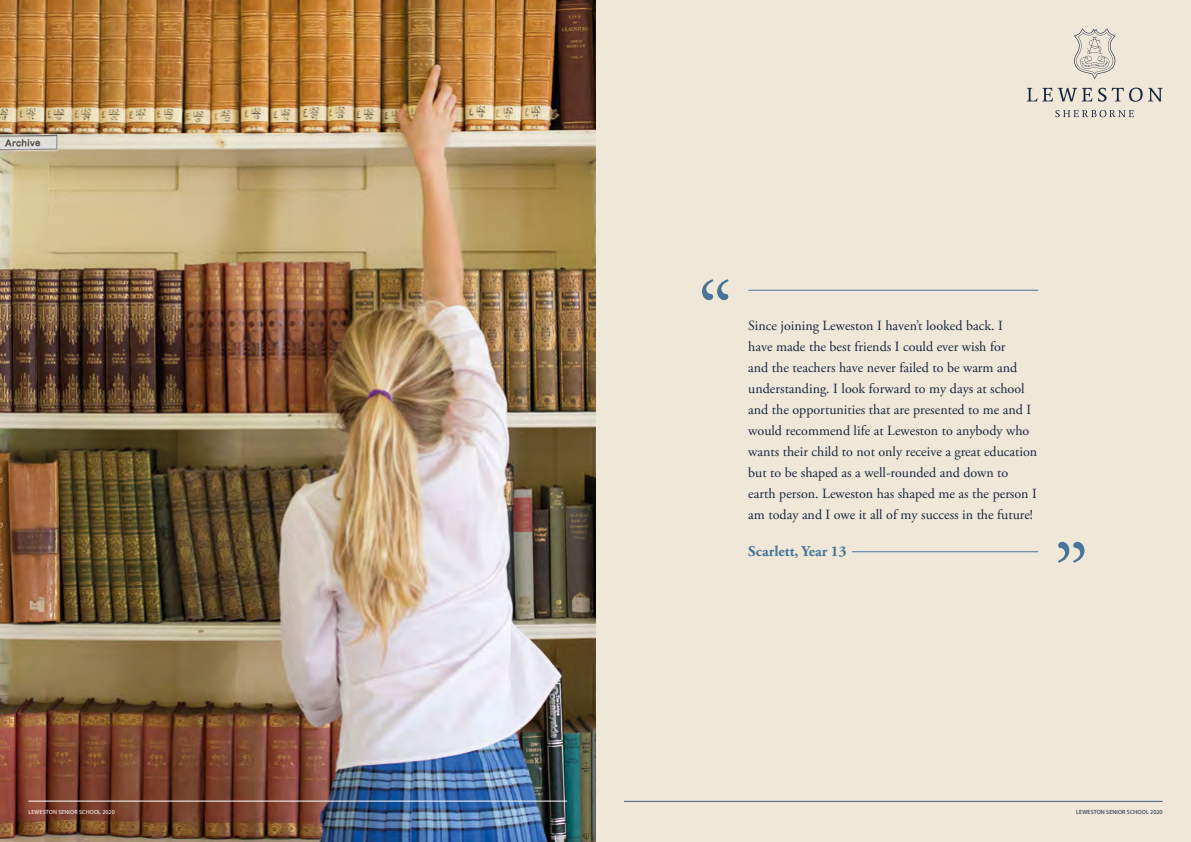
<style>
.page{position:relative;width:1191px;height:842px;background:#fff}
.page>*{position:absolute;margin:0;border:0;box-sizing:border-box;transform-origin:0 0}
.t1{font:700 15px "Adobe Garamond Pro";color:#497497}
.t2{font:14px/21px "Adobe Garamond Pro";color:#16263e}
.t3{font:6px "Myriad Pro";letter-spacing:.02em;color:#fff}
.t4{font:6px "Myriad Pro";letter-spacing:.02em;color:#16263e}
</style>
<div class="page">
<div style="left:595px;top:0;width:596px;height:842px;background:#efe8d9"></div>
<img style="left:0;top:0;width:595px;height:842px">
<svg style="left:702px;top:279px;width:26px;height:21px"></svg>
<hr style="left:748px;top:290px;width:290px;height:1px;background:#497497">
<svg style="left:1058px;top:542px;width:26px;height:21px"></svg>
<hr style="left:748px;top:551px;width:290px;height:1px;background:#497497">
<div style="left:748px;top:545px;width:104px;height:11px;background:#efe8d9"></div>
<hr style="left:624px;top:801px;width:538px;height:1px;background:#405877">
<svg style="left:1026px;top:88px;width:66px;height:14px"></svg>
<svg style="left:1098px;top:88px;width:44px;height:14px"></svg>
<svg style="left:1148px;top:88px;width:14px;height:14px"></svg>
<svg style="left:1055px;top:110px;width:79px;height:7px"></svg>
<svg style="left:1074px;top:28px;width:41px;height:51px"></svg>
<hr style="left:28px;top:801px;width:539px;height:1px;background:#fff">
<p class="t2" style="left:748px;top:316px;width:290px">Since joining Leweston I haven’t looked back. I<br>have made the best friends I could ever wish for<br>and the teachers have never failed to be warm and understanding. I look forward to my days at school and the opportunities that are presented to me and I would recommend life at Leweston to anybody who wants their child to not only receive a great education but to be shaped as a well-rounded and down to earth person. Leweston has shaped me as the person I am today and I owe it all of my success in the future!</p>
<p class="t1" style="left:748px;top:543px;width:100px">Scarlett, Year 13</p>
<p class="t3" style="left:28px;top:808px;width:88px">LEWESTON SENIOR SCHOOL 2020</p>
<p class="t4" style="left:1076px;top:808px;width:88px">LEWESTON SENIOR SCHOOL 2020</p>
</div>
